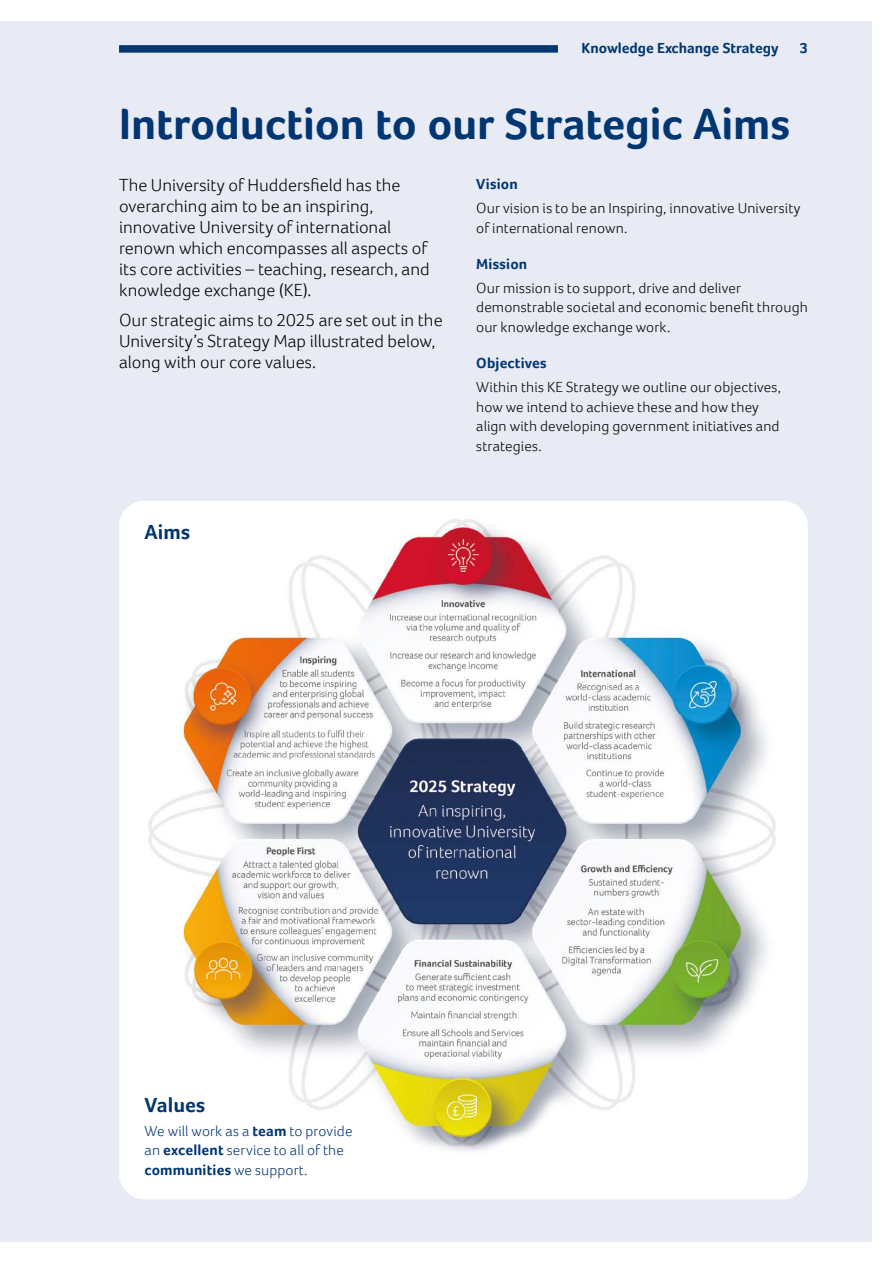
<style>
.page{position:relative;width:893px;height:1263px;background:#fff}
.page>*{position:absolute;margin:0;border:0;box-sizing:border-box;transform-origin:0 0}
.Heading_with_2_spaci{font:700 45px "Foco";letter-spacing:-.005em;color:#003671}
.Body_bold_2_spacing{font:700 21px "Foco";color:#003671}
.Sub_Heading{font:700 21px "Foco";color:#003671}
.Body_copy_with_2_spa{font:300 18px/21px "Foco";color:#000}
.Body_copy_with_4_spa{font:300 18px/21px "Foco";color:#000}
.Body_copy_with_4_spa-2{font:300 15px/19.5px "Foco";letter-spacing:.01em;color:#000}
.Body_copy_with_4_spa-3{font:300 15px/19.5px "Foco";letter-spacing:.01em;color:#003671}
.Body_bold_2_spacing-2{font:700 15px "Foco";color:#003671}
.s1{font-weight:700}
</style>
<div class="page">
<div style="left:0;top:21px;width:872px;height:1221px;background:#e8eaf4"></div>
<div style="left:119px;top:45px;width:439px;height:8px;background:#003671"></div>
<img style="left:119px;top:501px;width:689px;height:698px">
<p class="Body_bold_2_spacing-2" style="left:581px;top:39px;width:198px">Knowledge Exchange Strategy</p>
<p class="Body_bold_2_spacing-2" style="left:800px;top:39px;width:10px">3</p>
<h1 class="Heading_with_2_spaci" style="left:119px;top:97px;width:673px">Introduction to our Strategic Aims</h1>
<p class="Body_copy_with_2_spa" style="left:119px;top:175px;width:312px">The University of Huddersfield has the overarching aim to be an inspiring, innovative University of international renown which encompasses all aspects of its core activities – teaching, research, and knowledge exchange (KE).</p>
<p class="Body_copy_with_4_spa" style="left:119px;top:309px;width:325px">Our strategic aims to 2025 are set out in the<br>University’s Strategy Map illustrated below, along with our core values.</p>
<p class="Body_bold_2_spacing-2" style="left:476px;top:175px;width:43px">Vision</p>
<p class="Body_copy_with_4_spa-2" style="left:476px;top:198px;width:326px">Our vision is to be an Inspiring, innovative University of international renown.</p>
<p class="Body_bold_2_spacing-2" style="left:476px;top:255px;width:53px">Mission</p>
<p class="Body_copy_with_4_spa-2" style="left:476px;top:278px;width:333px">Our mission is to support, drive and deliver demonstrable societal and economic benefit through our knowledge exchange work.</p>
<p class="Body_bold_2_spacing-2" style="left:476px;top:354px;width:72px">Objectives</p>
<p class="Body_copy_with_4_spa-2" style="left:476px;top:377px;width:306px">Within this KE Strategy we outline our objectives, how we intend to achieve these and how they align with developing government initiatives and strategies.</p>
<p class="Sub_Heading" style="left:145px;top:520px;width:47px">Aims</p>
<p class="Body_bold_2_spacing" style="left:145px;top:1093px;width:62px">Values</p>
<p class="Body_copy_with_4_spa-3" style="left:145px;top:1121px;width:209px">We will work as a <span class="s1">team</span> to provide an <span class="s1">excellent</span> service to all of the <span class="s1">communities</span> we support.</p>
</div>
